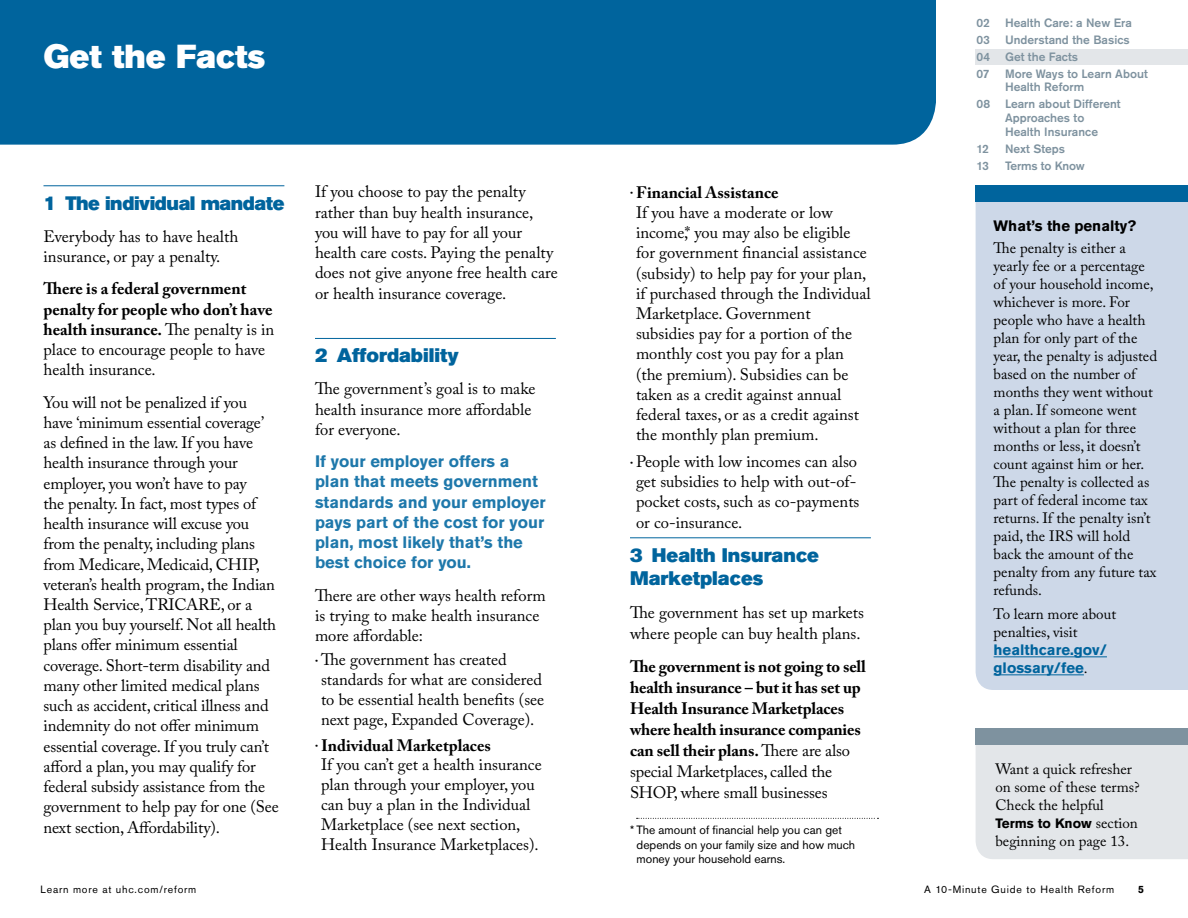
<style>
.page{position:relative;width:1188px;height:918px;background:#fff}
.page>*{position:absolute;margin:0;border:0;box-sizing:border-box;transform-origin:0 0}
.t1{font:33px "Akzidenz Grotesk Std Super";color:#fff}
.t2{font:19.5px/23.4px "Akzidenz Grotesk Std Super";color:#00649d}
.t3{font:19.35px "Akzidenz Grotesk Std Super";letter-spacing:-.02em;color:#00649d}
.t4{font:16.5px/20.2px "Adobe Caslon Pro";color:#000}
.t5{font:700 16.5px/21px "Adobe Caslon Pro";letter-spacing:-.01em;color:#000}
.t6{font:700 16.5px/20.2px "Akzidenz Grotesk Std";color:#1e78ab}
.t7{font:15px/18px "Adobe Caslon Pro";color:#000}
.t8{font:700 15px/18px "Akzidenz Grotesk Std";color:#00649d}
.t9{font:700 15px "Akzidenz Grotesk Std";color:#000}
.t10{font:700 13.5px "Akzidenz Grotesk Std";color:#000}
.t11{font:500 12px/16.8px "Akzidenz Grotesk Std";color:#7e929f}
.t12{font:12px/14.4px "Akzidenz Grotesk Std";color:#000}
.t13{font:10.5px "Akzidenz Grotesk Std";letter-spacing:.075em;color:#000}
.t14{font:700 10.5px "Akzidenz Grotesk Std";color:#000}
.s1{font-size:19.5px}
.s2{font-weight:400}
.s3{font-size:9px}
.s4{font-weight:700}
.s5{font-family:"Adobe Caslon Pro";font-weight:400;color:#000}
.s6{font-family:"Adobe Caslon Pro";font-weight:400;font-size:15px}
</style>
<div class="page">
<div style="left:976px;top:745px;width:212px;height:114px;background:#e3e6e9"></div>
<div style="left:976px;top:202px;width:212px;height:488px;background:#cdd8e8"></div>
<div style="left:0;top:0;width:936px;height:145px;background:#00649d"></div>
<div style="left:976px;top:49px;width:212px;height:15px;background:#e3e6e9"></div>
<hr style="left:44px;top:185px;width:240px;height:1px;background:#00649d">
<hr style="left:315px;top:338px;width:241px;height:1px;background:#00649d">
<hr style="left:994px;top:656px;width:113px;height:1px;background:#00649d">
<hr style="left:994px;top:674px;width:90px;height:1px;background:#00649d">
<div style="left:976px;top:728px;width:212px;height:17px;background:#7e929f"></div>
<div style="left:976px;top:185px;width:212px;height:17px;background:#00649d"></div>
<hr style="left:630px;top:537px;width:241px;height:1px;background:#00649d">
<svg style="left:637px;top:818px;width:242px;height:1px"></svg>
<h1 class="t1" style="left:44px;top:38px;width:223px">Get the Facts</h1>
<p class="t3" style="left:44px;top:192px;width:242px"><span class="s1">1</span> The individual mandate</p>
<p class="t4" style="left:44px;top:226px;width:196px">Everybody has to have health insurance, or pay a penalty.</p>
<p class="t5" style="left:44px;top:278px;width:232px;line-height:20.2px">There is a federal government penalty for people who don’t have health insurance. <span class="s2">The penalty is in place to encourage people to have health insurance.</span></p>
<p class="t4" style="left:44px;top:392px;width:237px">You will not be penalized if you have ‘minimum essential coverage’ as defined in the law. If you have health insurance through your employer, you won’t have to pay<br>the penalty. In fact, most types of health insurance will excuse you from the penalty, including plans from Medicare, Medicaid, CHIP, veteran’s health program, the Indian Health Service, TRICARE, or a plan you buy yourself. Not all health plans offer minimum essential coverage. Short-term disability and many other limited medical plans such as accident, critical illness and indemnity do not offer minimum essential coverage. If you truly can’t afford a plan, you may qualify for federal subsidy assistance from the government to help pay for one (See next section, Affordability).</p>
<p class="t4" style="left:315px;top:182px;width:244px">If you choose to pay the penalty rather than buy health insurance, you will have to pay for all your health care costs. Paying the penalty does not give anyone free health care or health insurance coverage.</p>
<p class="t2" style="left:315px;top:344px;width:145px">2 Affordability</p>
<p class="t4" style="left:315px;top:379px;width:222px">The government’s goal is to make health insurance more affordable for everyone.</p>
<p class="t6" style="left:315px;top:451px;width:232px">If your employer offers a plan that meets government standards and your employer pays part of the cost for your plan, most likely that’s the best choice for you.</p>
<p class="t4" style="left:315px;top:585px;width:232px">There are other ways health reform is trying to make health insurance more affordable:</p>
<p class="t4" style="left:321px;top:650px;width:225px;line-height:19.8px;text-indent:-6px"><span class="s3">•</span> The government has created standards for what are considered to be essential health benefits (see next page, Expanded Coverage).</p>
<p class="t4" style="left:321px;top:735px;width:222px;text-indent:-6px"><span class="s3">•</span> <span class="s4">Individual Marketplaces<br></span>If you can’t get a health insurance plan through your employer, you can buy a plan in the Individual<br>Marketplace (see next section,<br>Health Insurance Marketplaces).</p>
<p class="t4" style="left:636px;top:182px;width:236px;text-indent:-6px"><span class="s3">•</span> <span class="s4">Financial Assistance<br></span>If you have a moderate or low income,* you may also be eligible for government financial assistance (subsidy) to help pay for your plan, if purchased through the Individual<br>Marketplace. Government subsidies pay for a portion of the monthly cost you pay for a plan (the premium). Subsidies can be taken as a credit against annual federal taxes, or as a credit against the monthly plan premium.</p>
<p class="t4" style="left:636px;top:451px;width:225px;text-indent:-6px"><span class="s3">•</span> People with low incomes can also get subsidies to help with out-of&shy;pocket costs, such as co-payments or co-insurance.</p>
<p class="t2" style="left:630px;top:543px;width:191px">3 Health Insurance<br>Marketplaces</p>
<p class="t4" style="left:630px;top:602px;width:236px;line-height:21px">The government has set up markets where people can buy health plans.</p>
<p class="t5" style="left:630px;top:656px;width:238px">The government is not going to sell health insurance – but it has set up Health Insurance Marketplaces where health insurance companies can sell their plans. <span class="s2">There are also special Marketplaces, called the SHOP, where small businesses</span></p>
<p class="t12" style="left:637px;top:823px;width:220px;text-indent:-7px">* The amount of financial help you can get depends on your family size and how much money your household earns.</p>
<p class="t11" style="left:976px;top:14px;width:15px;text-align:justify">02<br>03<br>04<br>07</p>
<p class="t11" style="left:976px;top:96px;width:15px">08</p>
<p class="t11" style="left:976px;top:140px;width:14px">12<br>13</p>
<p class="t11" style="left:1005px;top:14px;width:145px">Health Care: a New Era<br>Understand the Basics<br>Get the Facts<br>More Ways to Learn About</p>
<p class="t11" style="left:1005px;top:79px;width:117px">Health Reform<br>Learn about Different</p>
<p class="t11" style="left:1005px;top:111px;width:95px;line-height:13.8px">Approaches to<br>Health Insurance</p>
<p class="t11" style="left:1005px;top:140px;width:81px">Next Steps<br>Terms to Know</p>
<p class="t9" style="left:994px;top:217px;width:144px">What’s the penalty?</p>
<p class="t7" style="left:994px;top:239px;width:165px">The penalty is either a yearly fee or a percentage of your household income, whichever is more. For people who have a health plan for only part of the year, the penalty is adjusted based on the number of months they went without a plan. If someone went without a plan for three months or less, it doesn’t count against him or her.<br>The penalty is collected as part of federal income tax returns. If the penalty isn’t paid, the IRS will hold back the amount of the penalty from any future tax refunds.</p>
<p class="t7" style="left:994px;top:605px;width:124px">To learn more about penalties, visit</p>
<p class="t8" style="left:994px;top:641px;width:115px">healthcare.gov/ glossary/fee<span class="s5">.</span></p>
<p class="t7" style="left:995px;top:759px;width:146px">Want a quick refresher on some of these terms?<br>Check the helpful</p>
<p class="t10" style="left:995px;top:815px;width:144px">Terms to Know <span class="s6">section</span></p>
<p class="t7" style="left:995px;top:831px;width:135px">beginning on page 13.</p>
<p class="t13" style="left:40px;top:884px;width:157px">Learn more at uhc.com/reform</p>
<p class="t13" style="left:924px;top:884px;width:192px">A 10-Minute Guide to Health Reform</p>
<p class="t14" style="left:1138px;top:884px;width:7px">5</p>
</div>
